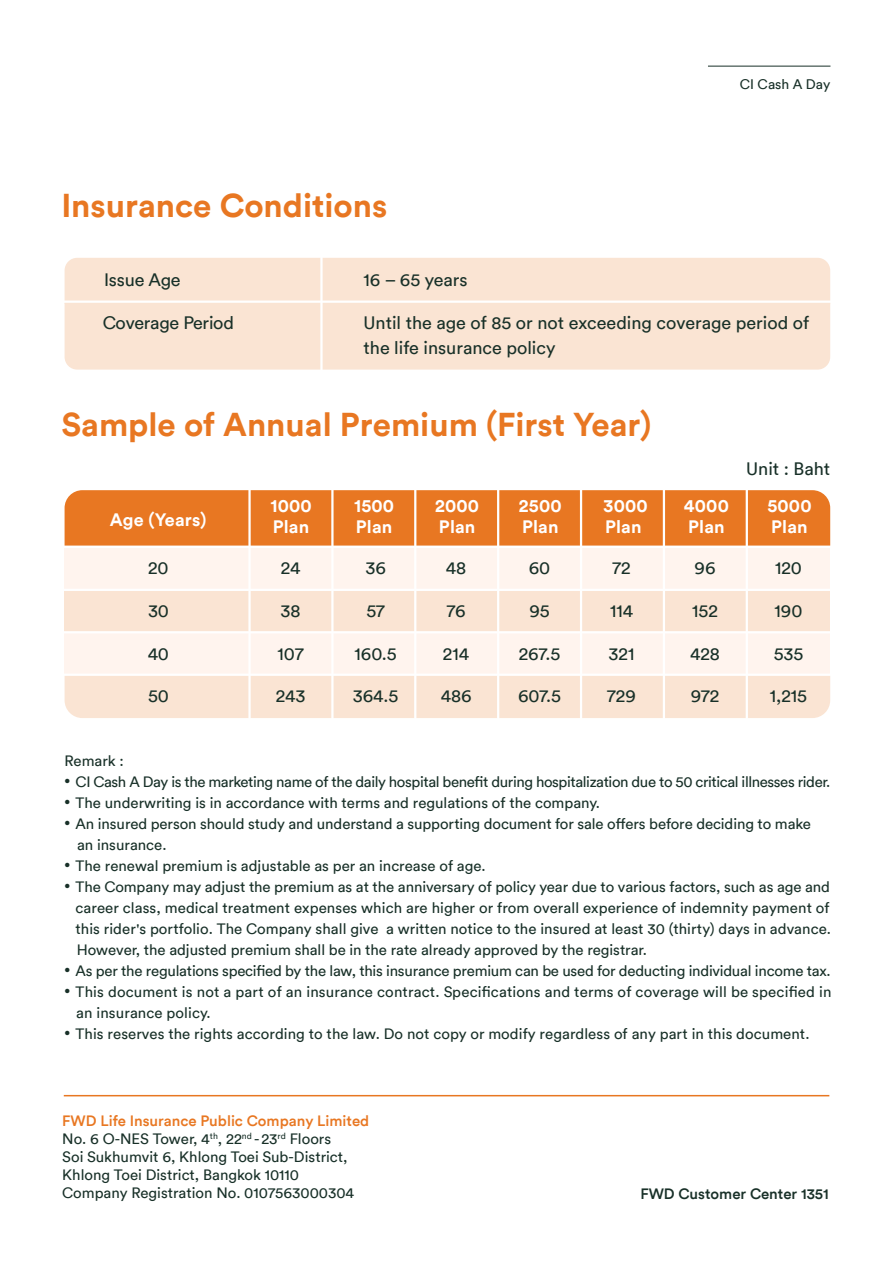
<style>
.page{position:relative;width:893px;height:1263px;background:#fff}
.page>*{position:absolute;margin:0;border:0;box-sizing:border-box;transform-origin:0 0}
.t1{font:700 33px "FWD Circular TT";color:#e87722}
.t2{font:18px/25.5px "FWD Circular TT";color:#183028}
.t3{font:700 18px/21px "FWD Circular TT";letter-spacing:.01em;color:#fff}
.t4{font:15px/21px "FWD Circular TT";color:#183028}
.t5{font:15px "FWD Circular TT";letter-spacing:-.025em;color:#183028}
.t6{font:500 15px "FWD Circular TT";color:#183028}
.t7{font:13.8px "FWD Circular TT";color:#183028}
.s1{font-weight:500;color:#e87722}
</style>
<div class="page">
<div style="left:65px;top:258px;width:765px;height:43px;background:#fae4d3"></div>
<div style="left:65px;top:303px;width:765px;height:67px;background:#fae4d3"></div>
<hr style="left:320px;top:252px;width:3px;height:125px;background:#fff">
<div style="left:65px;top:632px;width:765px;height:43px;background:#fff4ee"></div>
<div style="left:65px;top:548px;width:765px;height:42px;background:#fff4ee"></div>
<div style="left:65px;top:590px;width:765px;height:42px;background:#fae4d3"></div>
<div style="left:65px;top:490px;width:765px;height:56px;background:#e87722"></div>
<div style="left:65px;top:676px;width:765px;height:42px;background:#fae4d3"></div>
<hr style="left:60px;top:589px;width:772px;height:2px;background:#fff">
<hr style="left:60px;top:631px;width:772px;height:2px;background:#fff">
<hr style="left:60px;top:674px;width:772px;height:2px;background:#fff">
<hr style="left:746px;top:490px;width:2px;height:231px;background:#fff">
<hr style="left:663px;top:490px;width:2px;height:231px;background:#fff">
<hr style="left:580px;top:490px;width:2px;height:231px;background:#fff">
<hr style="left:497px;top:490px;width:2px;height:231px;background:#fff">
<hr style="left:414px;top:490px;width:2px;height:231px;background:#fff">
<hr style="left:331px;top:490px;width:3px;height:231px;background:#fff">
<hr style="left:248px;top:490px;width:3px;height:231px;background:#fff">
<hr style="left:708px;top:66px;width:122px;height:1px;background:#183028">
<hr style="left:64px;top:1095px;width:765px;height:1px;background:#e87722">
<h1 class="t1" style="left:61px;top:183px;width:327px">Insurance Conditions</h1>
<p class="t2" style="left:104px;top:266px;width:78px">Issue Age</p>
<p class="t2" style="left:363px;top:266px;width:106px">16 – 65 years</p>
<p class="t7" style="left:740px;top:75px;width:92px">CI Cash A Day</p>
<p class="t2" style="left:103px;top:309px;width:133px">Coverage Period</p>
<p class="t2" style="left:363px;top:309px;width:447px">Until the age of 85 or not exceeding coverage period of the life insurance policy</p>
<h1 class="t1" style="left:61px;top:401px;width:591px">Sample of Annual Premium (First Year)</h1>
<p class="t2" style="left:746px;top:455px;width:86px">Unit : Baht</p>
<p class="t3" style="left:270px;top:494px;width:43px">1000<br>Plan</p>
<p class="t3" style="left:110px;top:508px;width:98px">Age (Years)</p>
<p class="t3" style="left:354px;top:494px;width:42px">1500<br>Plan</p>
<p class="t3" style="left:435px;top:494px;width:45px">2000<br>Plan</p>
<p class="t3" style="left:519px;top:494px;width:44px">2500<br>Plan</p>
<p class="t3" style="left:604px;top:494px;width:46px">3000<br>Plan</p>
<p class="t3" style="left:684px;top:494px;width:46px">4000<br>Plan</p>
<p class="t3" style="left:767px;top:494px;width:46px">5000<br>Plan</p>
<p class="t2" style="left:148px;top:554px;width:22px">20</p>
<p class="t2" style="left:148px;top:597px;width:22px">30</p>
<p class="t2" style="left:148px;top:640px;width:23px">40</p>
<p class="t2" style="left:148px;top:682px;width:22px">50</p>
<p class="t2" style="left:281px;top:554px;width:21px">24</p>
<p class="t2" style="left:365px;top:554px;width:22px">36</p>
<p class="t2" style="left:446px;top:554px;width:22px">48</p>
<p class="t2" style="left:529px;top:554px;width:23px">60</p>
<p class="t2" style="left:612px;top:554px;width:20px">72</p>
<p class="t2" style="left:695px;top:554px;width:22px">96</p>
<p class="t2" style="left:775px;top:554px;width:28px">120</p>
<p class="t2" style="left:281px;top:597px;width:22px">38</p>
<p class="t2" style="left:366px;top:597px;width:20px">57</p>
<p class="t2" style="left:447px;top:597px;width:20px">76</p>
<p class="t2" style="left:529px;top:597px;width:22px">95</p>
<p class="t2" style="left:610px;top:597px;width:25px">114</p>
<p class="t2" style="left:692px;top:597px;width:27px">152</p>
<p class="t2" style="left:774px;top:597px;width:29px">190</p>
<p class="t2" style="left:278px;top:640px;width:28px">107</p>
<p class="t2" style="left:355px;top:640px;width:44px">160.5</p>
<p class="t2" style="left:443px;top:640px;width:28px">214</p>
<p class="t2" style="left:519px;top:640px;width:43px">267.5</p>
<p class="t2" style="left:609px;top:640px;width:27px">321</p>
<p class="t2" style="left:690px;top:640px;width:31px">428</p>
<p class="t2" style="left:774px;top:640px;width:31px">535</p>
<p class="t2" style="left:276px;top:682px;width:31px">243</p>
<p class="t2" style="left:353px;top:682px;width:47px">364.5</p>
<p class="t2" style="left:441px;top:682px;width:32px">486</p>
<p class="t2" style="left:518px;top:682px;width:45px">607.5</p>
<p class="t2" style="left:607px;top:682px;width:30px">729</p>
<p class="t2" style="left:691px;top:682px;width:30px">972</p>
<p class="t2" style="left:770px;top:682px;width:39px">1,215</p>
<p class="t4" style="left:65px;top:749px;width:61px">Remark :</p>
<p class="t5" style="left:65px;top:771px;width:767px"><sup>•</sup> CI Cash A Day is the marketing name of the daily hospital benefit during hospitalization due to 50 critical illnesses rider.</p>
<p class="t4" style="left:65px;top:791px;width:537px"><sup>•</sup> The underwriting is in accordance with terms and regulations of the company.</p>
<p class="t4" style="left:77px;top:812px;width:735px;text-indent:-12px"><sup>•</sup> An insured person should study and understand a supporting document for sale offers before deciding to make an insurance.</p>
<p class="t4" style="left:65px;top:854px;width:423px"><sup>•</sup> The renewal premium is adjustable as per an increase of age.</p>
<p class="t4" style="left:75px;top:875px;width:757px;text-align:justify;text-indent:-11px"><sup>•</sup> The Company may adjust the premium as at the anniversary of policy year due to various factors, such as age and career class, medical treatment expenses which are higher or from overall experience of indemnity payment of this rider's portfolio. The Company shall give a written notice to the insured at least 30 (thirty) days in advance.<br>However, the adjusted premium shall be in the rate already approved by the registrar.</p>
<p class="t4" style="left:65px;top:959px;width:768px"><sup>•</sup> As per the regulations specified by the law, this insurance premium can be used for deducting individual income tax.</p>
<p class="t4" style="left:76px;top:980px;width:757px;text-indent:-12px"><sup>•</sup> This document is not a part of an insurance contract. Specifications and terms of coverage will be specified in an insurance policy.</p>
<p class="t4" style="left:65px;top:1022px;width:746px"><sup>•</sup> This reserves the rights according to the law. Do not copy or modify regardless of any part in this document.</p>
<p class="t4" style="left:62px;top:1110px;width:309px;line-height:18px"><span class="s1">FWD Life Insurance Public Company Limited </span>No. 6 O-NES Tower, 4<sup>th</sup>, 22<sup>nd</sup> -23<sup>rd</sup> Floors<br>Soi Sukhumvit 6, Khlong Toei Sub-District, Khlong Toei District, Bangkok 10110<br>Company Registration No. 0107563000304</p>
<p class="t6" style="left:640px;top:1183px;width:190px">FWD Customer Center 1351</p>
</div>
